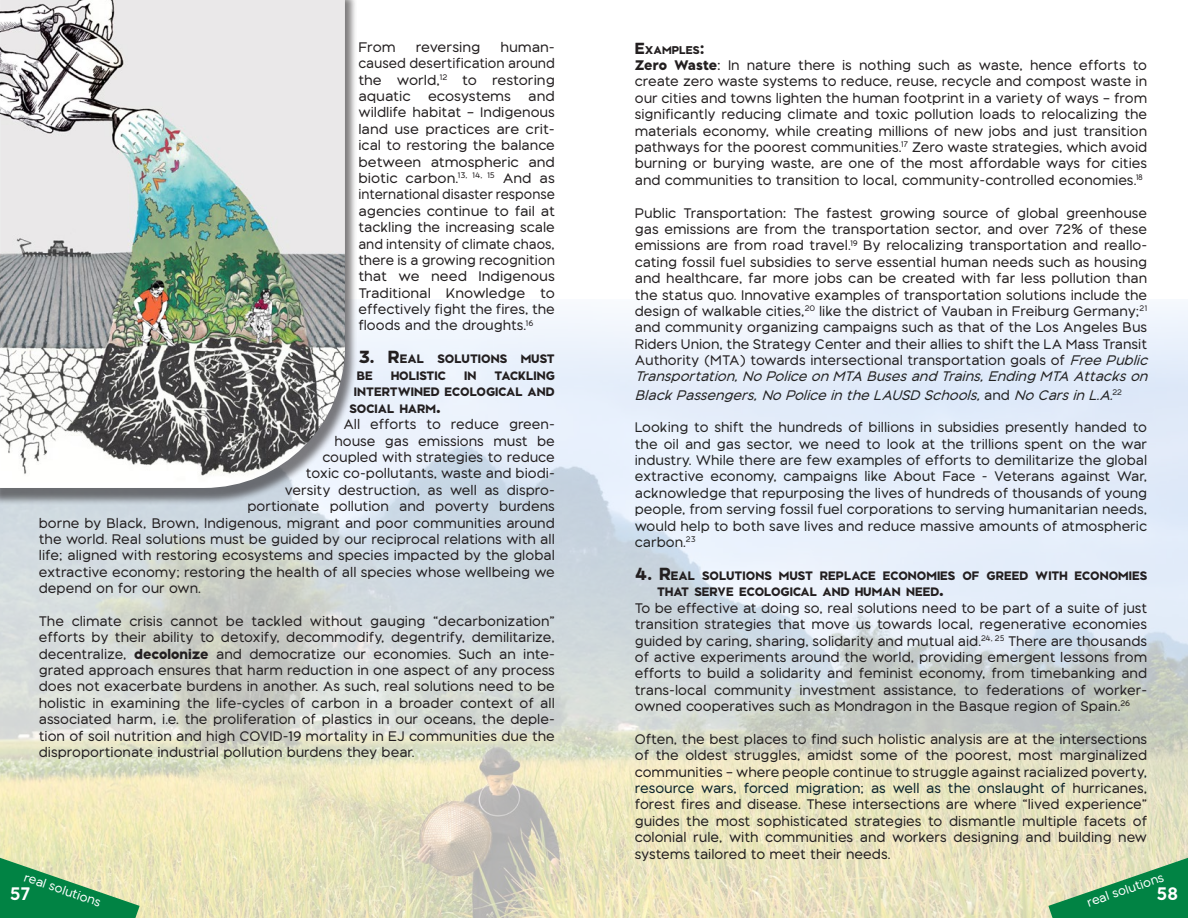
<style>
.page{position:relative;width:1188px;height:918px;background:#fff}
.page>*{position:absolute;margin:0;border:0;box-sizing:border-box;transform-origin:0 0}
.t1{font:500 18px "Lexend";color:#fff}
.t2{font:14.25px/16.4px "Black Sans";color:#231f20;text-align:justify}
.t3{font:14.25px/16.4px "Black Sans";color:#222;text-align:justify}
.t4{font:italic 14.25px "Black Sans";color:#222}
.t5{font:12.75px "Black Sans";color:#fff}
.t6{font:700 12.6px/16.5px "Black Sans";color:#231f20}
.t7{font:700 11.55px "Black Sans";color:#231f20}
.s1{font-size:18px}
.s2{font-weight:700}
.s3{font-size:16.5px}
.s4{font-style:italic;color:#222}
.s5{font-style:normal}
.s6{color:#09222b}
</style>
<div class="page">
<img style="left:0;top:304px;width:1188px;height:614px">
<div style="left:0;top:0;width:357px;height:506px;background:#231f20;opacity:.58"></div>
<img style="left:0;top:0;width:345px;height:488px">
<svg style="left:1048px;top:850px;width:140px;height:68px;background:#6eb07e"></svg>
<svg style="left:0;top:850px;width:140px;height:68px;background:#6eb17a"></svg>
<p class="t2" style="left:358px;top:39px;width:198px;text-indent:142px">human&shy;caused desertification around the world,<sup>12</sup> to restoring aquatic ecosystems and wildlife habitat – Indigenous land use practices are crit&shy;ical to restoring the balance between atmospheric and biotic carbon.<sup>13,</sup> <sup>14,</sup> <sup>15</sup> And as international disaster response agencies continue to fail at tackling the increasing scale and intensity of climate chaos, there is a growing recognition that we need Indigenous Traditional Knowledge to effectively fight the fires, the floods and the droughts.<sup>16</sup></p>
<p class="t6" style="left:358px;top:350px;width:142px"><span class="s1">3. R</span>EAL SOLUTIONS</p>
<p class="t6" style="left:521px;top:350px;width:36px">MUST</p>
<p class="t6" style="left:357px;top:367px;width:18px">BE</p>
<p class="t6" style="left:391px;top:367px;width:56px">HOLISTIC</p>
<p class="t6" style="left:464px;top:367px;width:12px">IN</p>
<p class="t6" style="left:495px;top:367px;width:62px">TACKLING</p>
<p class="t6" style="left:354px;top:383px;width:203px">INTERTWINED ECOLOGICAL AND</p>
<p class="t6" style="left:349px;top:400px;width:93px">SOCIAL HARM<span class="s1">.</span></p>
<p class="t2" style="left:343px;top:416px;width:213px">All efforts to reduce green-</p>
<p class="t2" style="left:334px;top:432px;width:222px">house gas emissions must be</p>
<p class="t2" style="left:322px;top:449px;width:234px">coupled with strategies to reduce</p>
<p class="t2" style="left:306px;top:465px;width:251px">toxic co-pollutants, waste and biodi-</p>
<p class="t2" style="left:285px;top:481px;width:272px">versity destruction, as well as dispro-</p>
<p class="t2" style="left:247px;top:498px;width:309px">portionate pollution and poverty burdens</p>
<p class="t2" style="left:39px;top:514px;width:518px">borne by Black, Brown, Indigenous, migrant and poor communities around</p>
<p class="t2" style="left:39px;top:531px;width:518px">the world. Real solutions must be guided by our reciprocal relations with all</p>
<p class="t2" style="left:39px;top:547px;width:518px">life; aligned with restoring ecosystems and species impacted by the global</p>
<p class="t2" style="left:39px;top:563px;width:518px">extractive economy; restoring the health of all species whose wellbeing we</p>
<p class="t2" style="left:39px;top:580px;width:164px">depend on for our own.</p>
<p class="t2" style="left:39px;top:613px;width:518px">The climate crisis cannot be tackled without gauging “decarbonization” efforts by their ability to detoxify, decommodify, degentrify, demilitarize, decentralize, <span class="s2">decolonize</span> and democratize our economies. Such an inte&shy;grated approach ensures that harm reduction in one aspect of any process does not exacerbate burdens in another. As such, real solutions need to be holistic in examining the life-cycles of carbon in a broader context of all associated harm, i.e. the proliferation of plastics in our oceans, the deple&shy;tion of soil nutrition and high COVID-19 mortality in EJ communities due the disproportionate industrial pollution burdens they bear.</p>
<p class="t2" style="left:358px;top:39px;width:39px">From</p>
<p class="t2" style="left:416px;top:39px;width:66px">reversing</p>
<p class="t7" style="left:635px;top:43px;width:71px"><span class="s3">E</span>XAMPLES<span class="s3">:</span></p>
<p class="t2" style="left:635px;top:57px;width:514px"><span class="s2">Zero Waste</span>: In nature there is nothing such as waste, hence efforts to create zero waste systems to reduce, reuse, recycle and compost waste in our cities and towns lighten the human footprint in a variety of ways – from significantly reducing climate and toxic pollution loads to relocalizing the materials economy, while creating millions of new jobs and just transition pathways for the poorest communities.<sup>17</sup> Zero waste strategies, which avoid burning or burying waste, are one of the most affordable ways for cities and communities to transition to local, community-controlled economies.<sup>18</sup></p>
<p class="t2" style="left:635px;top:204px;width:518px;text-align:left">Public Transportation: The fastest growing source of global greenhouse gas emissions are from the transportation sector, and over 72% of these emissions are from road travel.<sup>19</sup> By relocalizing transportation and reallo&shy;cating fossil fuel subsidies to serve essential human needs such as housing and healthcare, far more jobs can be created with far less pollution than the status quo. Innovative examples of transportation solutions include the design of walkable cities,<sup>20</sup> like the district of Vauban in Freiburg Germany;<sup>21 </sup>and community organizing campaigns such as that of the Los Angeles Bus Riders Union, the Strategy Center and their allies to shift the LA Mass Transit Authority (MTA) towards intersectional transportation goals of <span class="s4">Free Public Transportation,No Police on MTA Busesand Trains,Ending MTA Attackson</span></p>
<p class="t4" style="left:635px;top:387px;width:489px">BlackPassengers, No Police in the LAUSD Schools,<span class="s5">a n d</span> No Carsin L.A.<sup>2</sup> <sup>2</sup></p>
<p class="t3" style="left:635px;top:419px;width:514px">Looking to shift the hundreds of billions in subsidies presently handed to the oil and gas sector, we need to look at the trillions spent on the war industry. While there are few examples of efforts to demilitarize the global extractive economy, campaigns like About Face - Veterans against War, acknowledge that repurposing the lives of hundreds of thousands of young people, from serving fossil fuel corporations to serving humanitarian needs, would help to both save lives and reduce massive amounts of atmospheric carbon.<sup>23</sup></p>
<p class="t6" style="left:657px;top:567px;width:491px;text-indent:-22px"><span class="s1">4. R</span>EAL SOLUTIONS MUST REPLACE ECONOMIES OF GREED WITH ECONOMIES<br>THAT SERVE ECOLOGICAL AND HUMAN NEED<span class="s1">.</span></p>
<p class="t2" style="left:635px;top:599px;width:514px">To be effective at doing so, real solutions need to be part of a suite of just transition strategies that move us towards local, regenerative economies guided by caring, sharing, solidarity and mutual aid.<sup>24,</sup> <sup>25</sup> There are thousands of active experiments around the world, providing emergent lessons from efforts to build a solidarity and feminist economy, from timebanking and trans-local community investment assistance, to federations of worker&shy;owned cooperatives such as Mondragon in the Basque region of Spain.<sup>26</sup></p>
<p class="t2" style="left:635px;top:731px;width:514px">Often, the best places to find such holistic analysis are at the intersections of the oldest struggles, amidst some of the poorest, most marginalized communities – where people continue to struggle against racialized poverty<span class="s6">, resource wars, forced migration; as well as the onslaught of</span> hurricanes, forest fires and disease. These intersections are where “lived experience” guides the most sophisticated strategies to dismantle multiple facets of colonial rule, with communities and workers designing and building new systems tailored to meet their needs.</p>
<p class="t5" style="left:1085px;top:896px;width:82px;rotate:-19deg">real solutions</p>
<p class="t5" style="left:27px;top:870px;width:82px;rotate:19deg">real solutions</p>
<p class="t1" style="left:10px;top:883px;width:22px">57</p>
<p class="t1" style="left:1157px;top:883px;width:23px">58</p>
</div>
